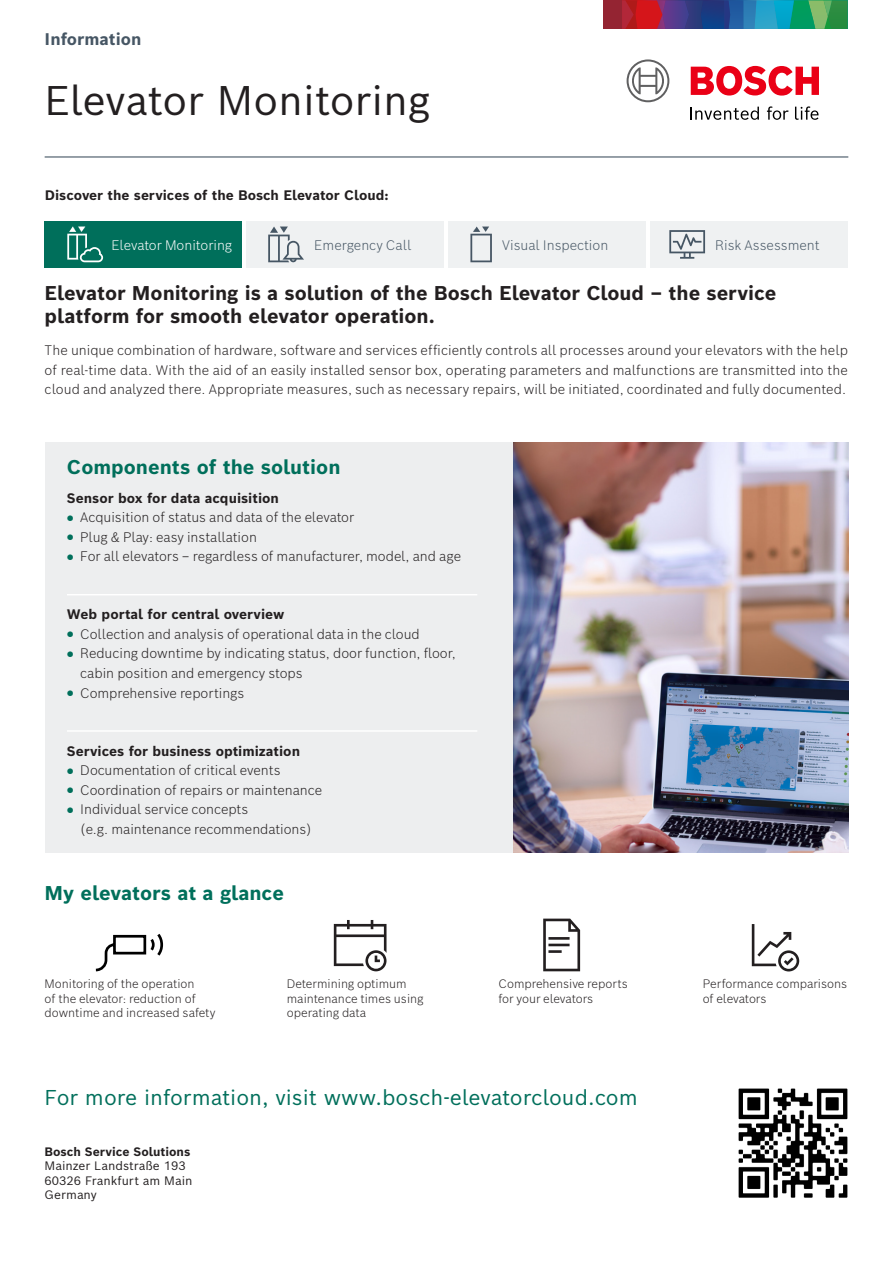
<style>
.page{position:relative;width:893px;height:1263px;background:#fff}
.page>*{position:absolute;margin:0;border:0;box-sizing:border-box;transform-origin:0 0}
.t1{font:40.5px "Bosch Sans";color:#231f20}
.t2{font:21px "Bosch Sans";color:#006f5b}
.t3{font:700 19.5px/23.4px "Bosch Sans";letter-spacing:-.005em;color:#231f20}
.t4{font:700 19.5px "Bosch Sans";color:#006f5b}
.t5{font:700 16.5px "Bosch Sans";color:#465664}
.t6{font:300 13.5px/19.5px "Bosch Sans";color:#231f20}
.t7{font:700 13.5px "Bosch Sans";color:#231f20}
.t8{font:300 13.5px "Bosch Sans";color:#465664}
.t9{font:300 13.5px "Bosch Sans";color:#fff}
.t10{font:300 12px/14.4px "Bosch Sans";color:#231f20}
.t11{font:12px "Bosch Sans";color:#231f20}
.t12{font:700 12px "Bosch Sans";color:#231f20}
.s1{font-size:10.5px;color:#006f5b}
</style>
<div class="page">
<div style="left:45px;top:442px;width:468px;height:410px;background:#edeeef"></div>
<img style="left:513px;top:442px;width:335px;height:410px">
<hr style="left:67px;top:594px;width:410px;height:1px;background:#fff">
<hr style="left:67px;top:730px;width:410px;height:2px;background:#fff">
<svg style="left:334px;top:920px;width:52px;height:51px"></svg>
<svg style="left:752px;top:924px;width:47px;height:47px"></svg>
<svg style="left:543px;top:919px;width:37px;height:52px"></svg>
<svg style="left:95px;top:933px;width:69px;height:39px"></svg>
<hr style="left:45px;top:156px;width:803px;height:2px;background:#465664">
<div style="left:44px;top:221px;width:198px;height:47px;background:#006f5b"></div>
<svg style="left:67px;top:227px;width:36px;height:35px"></svg>
<div style="left:246px;top:221px;width:198px;height:47px;background:#eff1f2"></div>
<svg style="left:268px;top:227px;width:36px;height:35px"></svg>
<div style="left:651px;top:221px;width:197px;height:47px;background:#eff1f2"></div>
<svg style="left:669px;top:230px;width:36px;height:29px"></svg>
<div style="left:448px;top:221px;width:198px;height:47px;background:#eff1f2"></div>
<svg style="left:470px;top:227px;width:22px;height:35px"></svg>
<svg style="left:622px;top:0;width:226px;height:29px;background:#476478"></svg>
<div style="left:603px;top:0;width:19px;height:29px;background:#942432"></div>
<svg style="left:691px;top:107px;width:68px;height:13px"></svg>
<svg style="left:767px;top:106px;width:22px;height:14px"></svg>
<svg style="left:795px;top:106px;width:23px;height:14px"></svg>
<svg style="left:691px;top:66px;width:128px;height:30px"></svg>
<svg style="left:627px;top:59px;width:42px;height:43px"></svg>
<img style="left:738px;top:1088px;width:110px;height:110px">
<p class="t5" style="left:45px;top:28px;width:98px">Information</p>
<p class="t1" style="left:45px;top:73px;width:387px">Elevator Monitoring</p>
<p class="t7" style="left:45px;top:186px;width:345px">Discover the services of the Bosch Elevator Cloud:</p>
<p class="t9" style="left:112px;top:236px;width:122px">Elevator Monitoring</p>
<p class="t8" style="left:314px;top:236px;width:98px">Emergency Call</p>
<p class="t8" style="left:502px;top:236px;width:108px">Visual Inspection</p>
<p class="t8" style="left:715px;top:236px;width:106px">Risk Assessment</p>
<p class="t3" style="left:45px;top:281px;width:733px">Elevator Monitoring is a solution of the Bosch Elevator Cloud – the service platform for smooth elevator operation.</p>
<p class="t6" style="left:45px;top:340px;width:805px;text-align:justify">The unique combination of hardware, software and services efficiently controls all processes around your elevators with the help of real-time data. With the aid of an easily installed sensor box, operating parameters and malfunctions are transmitted into the cloud and analyzed there. Appropriate measures, such as necessary repairs, will be initiated, coordinated and fully documented.</p>
<p class="t4" style="left:67px;top:453px;width:275px">Components of the solution</p>
<p class="t7" style="left:67px;top:489px;width:214px">Sensor box for data acquisition</p>
<p class="t6" style="left:67px;top:507px;width:289px"><span class="s1">●</span> Acquisition of status and data of the elevator</p>
<p class="t6" style="left:67px;top:527px;width:191px"><span class="s1">●</span> Plug &amp; Play: easy installation</p>
<p class="t6" style="left:67px;top:546px;width:396px"><span class="s1">●</span> For all elevators – regardless of manufacturer, model, and age</p>
<p class="t7" style="left:67px;top:605px;width:219px">Web portal for central overview</p>
<p class="t6" style="left:67px;top:624px;width:354px"><span class="s1">●</span> Collection and analysis of operational data in the cloud</p>
<p class="t6" style="left:80px;top:643px;width:377px;text-indent:-13px"><span class="s1">●</span> Reducing downtime by indicating status, door function, floor, cabin position and emergency stops</p>
<p class="t6" style="left:67px;top:682px;width:179px"><span class="s1">●</span> Comprehensive reportings</p>
<p class="t7" style="left:67px;top:742px;width:235px">Services for business optimization</p>
<p class="t6" style="left:67px;top:760px;width:215px"><span class="s1">●</span> Documentation of critical events</p>
<p class="t6" style="left:67px;top:780px;width:257px"><span class="s1">●</span> Coordination of repairs or maintenance</p>
<p class="t6" style="left:80px;top:799px;width:233px;text-indent:-13px"><span class="s1">●</span> Individual service concepts<br>(e.g. maintenance recommendations)</p>
<p class="t4" style="left:45px;top:879px;width:241px">My elevators at a glance</p>
<p class="t10" style="left:45px;top:976px;width:172px">Monitoring of the operation<br>of the elevator: reduction of downtime and increased safety</p>
<p class="t10" style="left:287px;top:976px;width:138px">Determining optimum maintenance times using operating data</p>
<p class="t10" style="left:703px;top:976px;width:146px">Performance comparisons of elevators</p>
<p class="t10" style="left:498px;top:976px;width:131px">Comprehensive reports for your elevators</p>
<p class="t2" style="left:45px;top:1083px;width:595px">For more information, visit www.bosch-elevatorcloud.com</p>
<p class="t12" style="left:45px;top:1143px;width:147px">Bosch Service Solutions</p>
<p class="t11" style="left:45px;top:1158px;width:143px">Mainzer Landstraße 193</p>
<p class="t11" style="left:45px;top:1172px;width:149px">60326 Frankfurt am Main</p>
<p class="t11" style="left:45px;top:1186px;width:54px">Germany</p>
</div>
